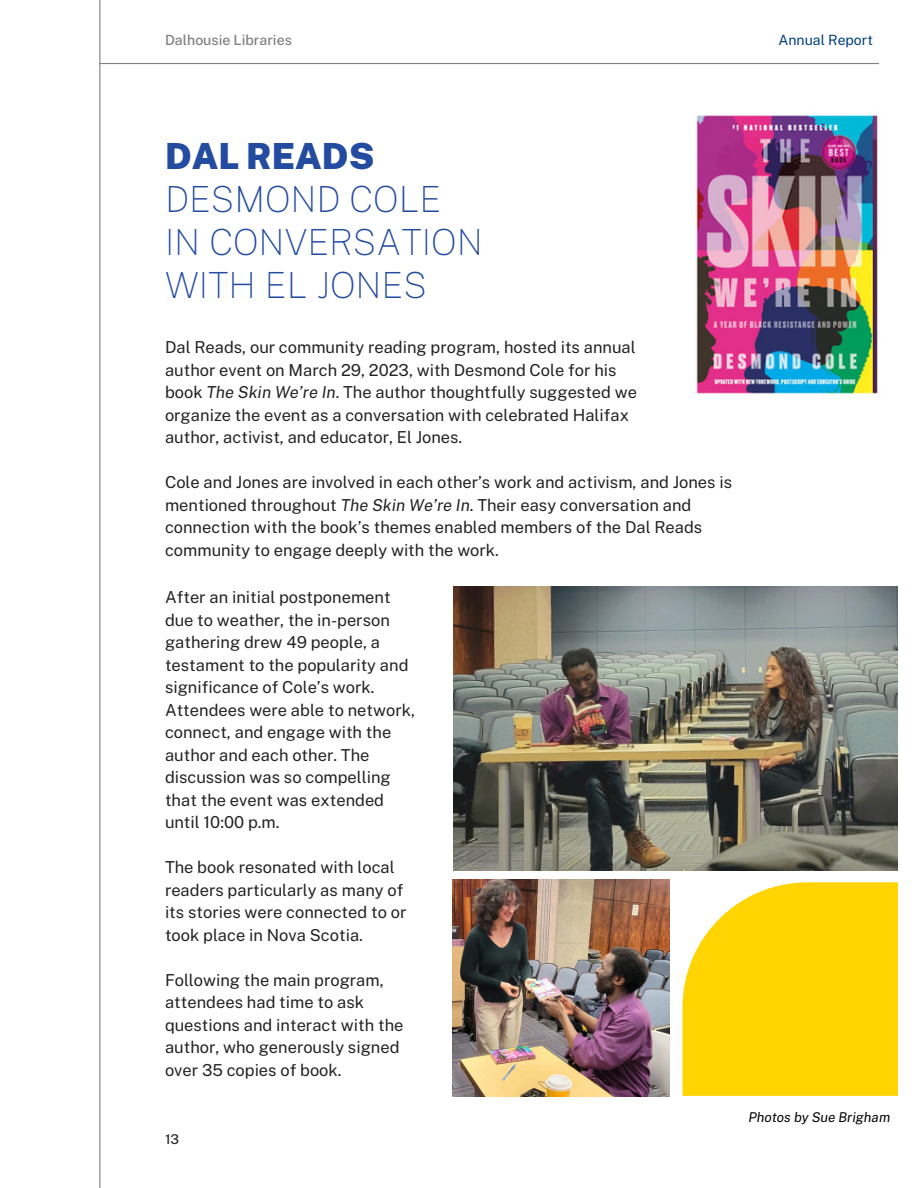
<style>
.page{position:relative;width:918px;height:1188px;background:#fff}
.page>*{position:absolute;margin:0;border:0;box-sizing:border-box;transform-origin:0 0}
.t1{font:100 36px/42.8px "Public Sans";color:#234ba0}
.t2{font:900 36px "Public Sans";color:#234ba0}
.t3{font:16.5px/22.5px "Public Sans";color:#222}
.t4{font:500 14.1px "Public Sans";color:#808080}
.t5{font:14.1px "Public Sans";color:#004082}
.t6{font:italic 13.5px "Public Sans";color:#000}
.t7{font:500 13.5px "Public Sans";color:#2b2b2b}
.s1{font-style:italic}
</style>
<div class="page">
<hr style="left:99px;top:0;width:1px;height:1188px;background:#808080">
<hr style="left:99px;top:63px;width:780px;height:1px;background:#808080">
<svg style="left:683px;top:882px;width:214px;height:214px;background:#ffd713"></svg>
<img style="left:453px;top:879px;width:217px;height:217px">
<img style="left:453px;top:586px;width:445px;height:285px">
<img style="left:695px;top:115px;width:183px;height:279px">
<p class="t4" style="left:165px;top:31px;width:128px">Dalhousie Libraries</p>
<p class="t5" style="left:778px;top:31px;width:96px">Annual Report</p>
<h1 class="t2" style="left:165px;top:135px;width:211px">DAL READS</h1>
<h1 class="t1" style="left:165px;top:178px;width:319px">DESMOND COLE<br>IN CONVERSATION<br>WITH EL JONES</h1>
<p class="t3" style="left:165px;top:336px;width:474px">Dal Reads, our community reading program, hosted its annual author event on March 29, 2023, with Desmond Cole for his book <span class="s1">The Skin We’re In</span>. The author thoughtfully suggested we organize the event as a conversation with celebrated Halifax author, activist, and educator, El Jones.</p>
<p class="t3" style="left:165px;top:471px;width:569px">Cole and Jones are involved in each other’s work and activism, and Jones is mentioned throughout <span class="s1">The Skin We’re In</span>. Their easy conversation and connection with the book’s themes enabled members of the Dal Reads community to engage deeply with the work.</p>
<p class="t3" style="left:165px;top:586px;width:252px">After an initial postponement due to weather, the in-person gathering drew 49 people, a testament to the popularity and significance of Cole’s work.<br>Attendees were able to network, connect, and engage with the author and each other. The discussion was so compelling that the event was extended until 10:00 p.m.</p>
<p class="t3" style="left:165px;top:856px;width:243px">The book resonated with local readers particularly as many of its stories were connected to or took place in Nova Scotia.</p>
<p class="t3" style="left:165px;top:968px;width:240px">Following the main program, attendees had time to ask questions and interact with the author, who generously signed over 35 copies of book.</p>
<p class="t7" style="left:165px;top:1131px;width:16px">13</p>
<p class="t6" style="left:748px;top:1109px;width:143px">Photos by Sue Brigham</p>
</div>
